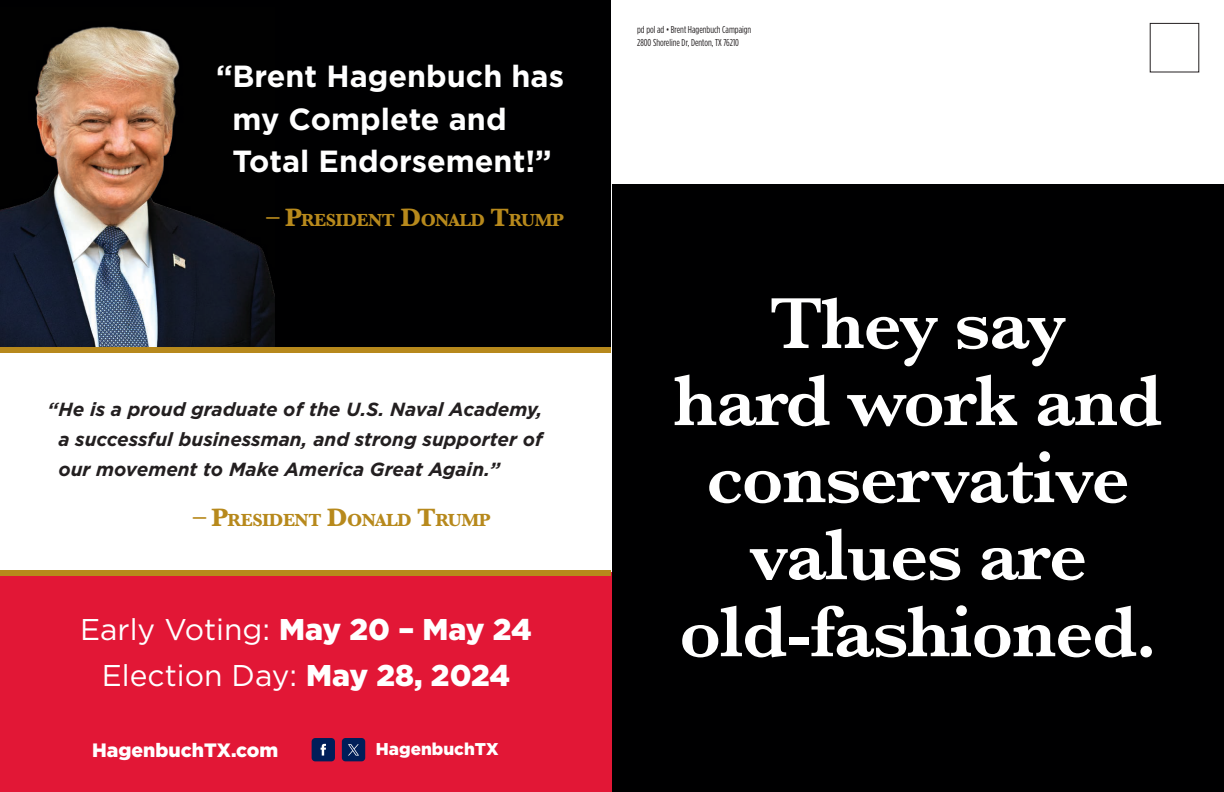
<style>
.page{position:relative;width:1224px;height:792px;background:#fff}
.page>*{position:absolute;margin:0;border:0;box-sizing:border-box;transform-origin:0 0}
.t1{font:600 75px/77px "Baskerville";letter-spacing:-.02em;color:#fff;text-align:center}
.t2{font:700 30.6px/42.2px "Gotham";color:#fff}
.t3{font:30px/45.9px "Gotham";color:#fff;text-align:center}
.t4{font:900 19.4px "Gotham";color:#fff}
.t5{font:italic 700 19px/30.3px "Gotham";color:#231f20;text-align:justify}
.t6{font:700 18.2px "Baskerville";letter-spacing:-.03em;color:#b7891c}
.t7{font:900 17.1px "Gotham";color:#fff}
.t8{font:10px/13px "Gotham Condensed";color:#231f20}
.s1{font-size:26px}
.s2{font-weight:900}
</style>
<div class="page">
<div style="left:612px;top:184px;width:612px;height:608px;background:#000001"></div>
<div style="left:0;top:0;width:611px;height:348px;background:#000001"></div>
<img style="left:0;top:26px;width:275px;height:321px">
<div style="left:0;top:572px;width:612px;height:220px;background:#e21736"></div>
<div style="left:312px;top:738px;width:23px;height:23px;background:#001e59;border-radius:4px"></div>
<svg style="left:321px;top:744px;width:5px;height:12px"></svg>
<div style="left:342px;top:738px;width:23px;height:23px;background:#001e59;border-radius:4px"></div>
<svg style="left:348px;top:744px;width:11px;height:12px"></svg>
<div style="left:0;top:347px;width:611px;height:6px;background:#b7891c"></div>
<div style="left:0;top:570px;width:611px;height:6px;background:#b7891c"></div>
<h2 class="t2" style="left:233px;top:55px;width:333px;text-indent:-17px">“Brent Hagenbuch has my Complete and<br>Total Endorsement!”</h2>
<p class="t6" style="left:267px;top:207px;width:298px"><span class="s1">– P</span>RESIDENT <span class="s1">D</span>ONALD <span class="s1">T</span>RUMP</p>
<p class="t5" style="left:58px;top:394px;width:486px;text-indent:-11px">“He is a proud graduate of the U.S. Naval Academy, a successful businessman, and strong supporter of our movement to Make America Great Again.”</p>
<p class="t6" style="left:193px;top:507px;width:298px"><span class="s1">– P</span>RESIDENT <span class="s1">D</span>ONALD <span class="s1">T</span>RUMP</p>
<h3 class="t3" style="left:80px;top:606px;width:453px">Early Voting: <span class="s2">May 20 – May 24<br></span>Election Day: <span class="s2">May 28, 2024</span></h3>
<p class="t4" style="left:92px;top:737px;width:188px">HagenbuchTX.com</p>
<p class="t7" style="left:376px;top:737px;width:124px">HagenbuchTX</p>
<p class="t8" style="left:637px;top:23px;width:116px">pd pol ad • Brent Hagenbuch Campaign<br>2800 Shoreline Dr, Denton, TX 76210</p>
<h1 class="t1" style="left:674px;top:285px;width:490px">They say<br>hard work and conservative values are old-fashioned.</h1>
</div>
